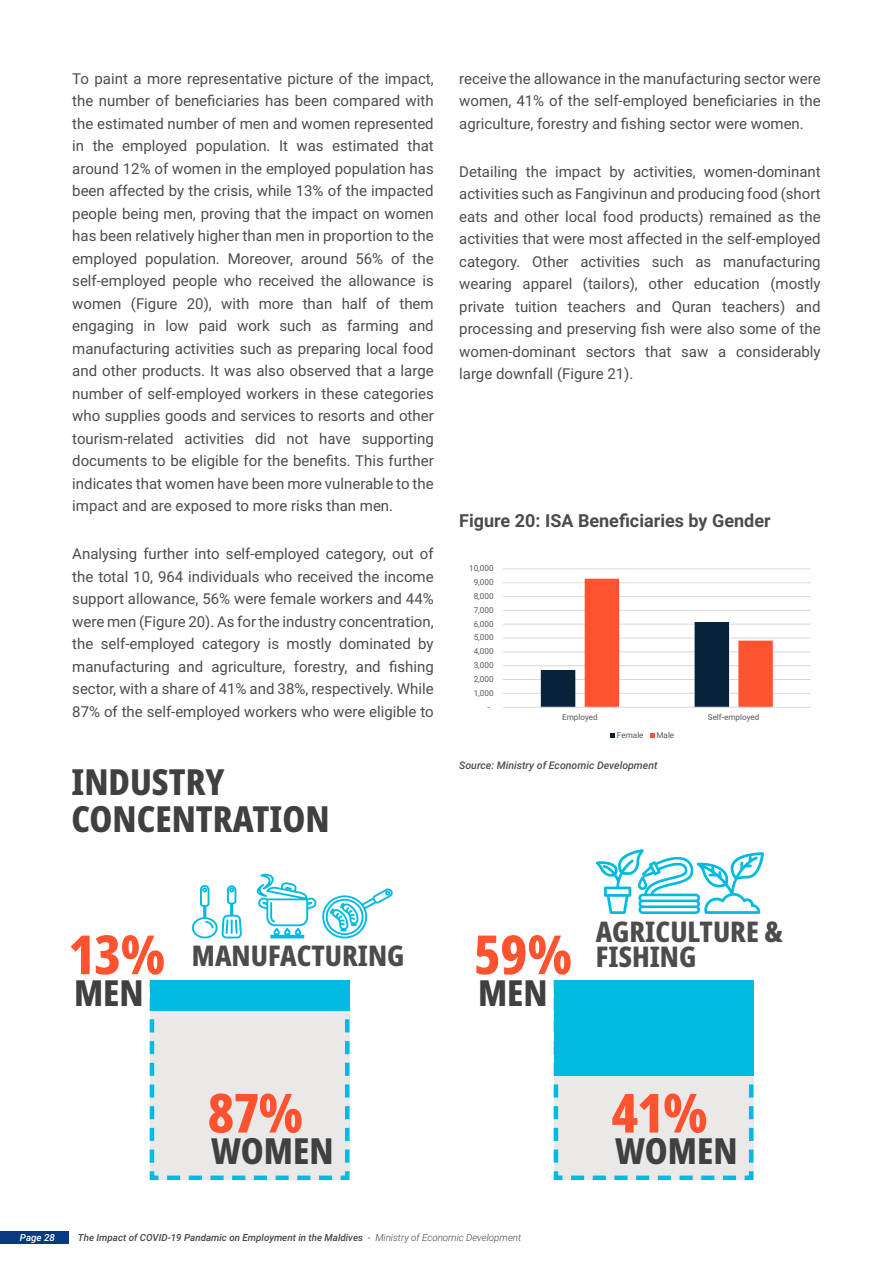
<style>
.page{position:relative;width:893px;height:1263px;background:#fff}
.page>*{position:absolute;margin:0;border:0;box-sizing:border-box;transform-origin:0 0}
.NUMBER{font:800 condensed 54px "Noto Sans Display";color:#ff5330}
.t1{font:800 condensed 36px "Noto Sans Display";color:#404040}
.INFO_TITLE{font:800 condensed 28.5px/25.5px "Noto Sans Display";color:#4b4c4d}
.TABLE_TITLES{font:700 18px "Roboto";color:#4b4c4d}
.BODY_TEXT_BK{font:15px/22.5px "Roboto";color:#4b4c4d;text-align:justify}
.SOURCE{font:italic 500 10.5px "Roboto";color:#4b4c4d}
.t2{font:italic 500 9.75px "Roboto";color:#454545}
.t3{font:italic 500 9.75px "Roboto";color:#fff}
.t4{font:8.1px "Roboto";letter-spacing:.005em;color:#595959}
.s1{font-weight:400}
.s2{font-weight:300}
</style>
<div class="page">
<hr style="left:503px;top:693px;width:308px;height:1px;background:#d9d9d9">
<hr style="left:503px;top:679px;width:308px;height:1px;background:#d9d9d9">
<hr style="left:503px;top:665px;width:308px;height:1px;background:#d9d9d9">
<hr style="left:503px;top:651px;width:308px;height:1px;background:#d9d9d9">
<hr style="left:503px;top:638px;width:308px;height:1px;background:#d9d9d9">
<hr style="left:503px;top:624px;width:308px;height:1px;background:#d9d9d9">
<hr style="left:503px;top:610px;width:308px;height:1px;background:#d9d9d9">
<hr style="left:503px;top:596px;width:308px;height:1px;background:#d9d9d9">
<hr style="left:503px;top:582px;width:308px;height:1px;background:#d9d9d9">
<hr style="left:503px;top:569px;width:308px;height:1px;background:#d9d9d9">
<svg style="left:541px;top:579px;width:232px;height:128px"></svg>
<hr style="left:503px;top:707px;width:308px;height:1px;background:#d9d9d9">
<svg style="left:611px;top:733px;width:4px;height:5px"></svg>
<svg style="left:650px;top:733px;width:5px;height:5px"></svg>
<div style="left:149px;top:980px;width:201px;height:201px;background:#ebe8e8"></div>
<div style="left:150px;top:980px;width:199px;height:31px;background:#00bae2"></div>
<svg style="left:192px;top:885px;width:50px;height:53px"></svg>
<svg style="left:256px;top:874px;width:137px;height:64px"></svg>
<svg style="left:553px;top:980px;width:201px;height:201px;background:#dee5e8"></svg>
<div style="left:554px;top:980px;width:199px;height:96px;background:#00bae2"></div>
<svg style="left:596px;top:849px;width:168px;height:65px"></svg>
<div style="left:0;top:1231px;width:69px;height:12px;background:#083981"></div>
<p class="BODY_TEXT_BK" style="left:72px;top:66px;width:363px">To paint a more representative picture of the impact, the number of beneficiaries has been compared with the estimated number of men and women represented in the employed population. It was estimated that around 12% of women in the employed population has been affected by the crisis, while 13% of the impacted people being men, proving that the impact on women has been relatively higher than men in proportion to the employed population. Moreover, around 56% of the self-employed people who received the allowance is women (Figure 20), with more than half of them engaging in low paid work such as farming and manufacturing activities such as preparing local food and other products. It was also observed that a large number of self-employed workers in these categories who supplies goods and services to resorts and other tourism-related activities did not have supporting documents to be eligible for the benefits. This further indicates that women have been more vulnerable to the impact and are exposed to more risks than men.</p>
<p class="BODY_TEXT_BK" style="left:72px;top:542px;width:363px">Analysing further into self-employed category, out of the total 10, 964 individuals who received the income support allowance, 56% were female workers and 44% were men (Figure 20). As for the industry concentration, the self-employed category is mostly dominated by manufacturing and agriculture, forestry, and fishing sector, with a share of 41% and 38%, respectively. While 87% of the self-employed workers who were eligible to</p>
<h1 class="t1" style="left:72px;top:755px;width:155px">INDUSTRY</h1>
<h1 class="t1" style="left:72px;top:793px;width:260px">CONCENTRATION</h1>
<p class="BODY_TEXT_BK" style="left:459px;top:66px;width:363px">receive the allowance in the manufacturing sector were women, 41% of the self-employed beneficiaries in the agriculture, forestry and fishing sector were women.</p>
<p class="BODY_TEXT_BK" style="left:459px;top:159px;width:363px">Detailing the impact by activities, women-dominant activities such as Fangivinun and producing food (short eats and other local food products) remained as the activities that were most affected in the self-employed category. Other activities such as manufacturing wearing apparel (tailors), other education (mostly private tuition teachers and Quran teachers) and processing and preserving fish were also some of the women-dominant sectors that saw a considerably large downfall (Figure 21).</p>
<p class="TABLE_TITLES" style="left:459px;top:508px;width:313px">Figure 20: ISA Beneficiaries by Gender</p>
<p class="t4" style="left:469px;top:563px;width:26px">10,000</p>
<p class="t4" style="left:474px;top:577px;width:21px">9,000</p>
<p class="t4" style="left:474px;top:590px;width:21px">8,000</p>
<p class="t4" style="left:474px;top:604px;width:21px">7,000</p>
<p class="t4" style="left:474px;top:618px;width:21px">6,000</p>
<p class="t4" style="left:474px;top:632px;width:21px">5,000</p>
<p class="t4" style="left:474px;top:646px;width:21px">4,000</p>
<p class="t4" style="left:474px;top:659px;width:21px">3,000</p>
<p class="t4" style="left:474px;top:673px;width:21px">2,000</p>
<p class="t4" style="left:474px;top:687px;width:21px">1,000</p>
<p class="t4" style="left:487px;top:701px;width:4px">-</p>
<p class="t4" style="left:562px;top:711px;width:37px">Employed</p>
<p class="t4" style="left:708px;top:711px;width:53px">Self-employed</p>
<p class="t4" style="left:617px;top:729px;width:28px">Female</p>
<p class="t4" style="left:656px;top:729px;width:19px">Male</p>
<p class="SOURCE" style="left:459px;top:758px;width:200px">Source: Ministry of Economic Development</p>
<p class="NUMBER" style="left:70px;top:915px;width:96px">13%</p>
<h1 class="t1" style="left:74px;top:966px;width:71px">MEN</h1>
<p class="INFO_TITLE" style="left:192px;top:943px;width:214px">MANUFACTURING</p>
<p class="NUMBER" style="left:207px;top:1073px;width:97px">87%</p>
<h1 class="t1" style="left:211px;top:1125px;width:124px">WOMEN</h1>
<p class="NUMBER" style="left:474px;top:915px;width:99px">59%</p>
<h1 class="t1" style="left:478px;top:966px;width:71px">MEN</h1>
<p class="INFO_TITLE" style="left:596px;top:919px;width:188px">AGRICULTURE &amp;<br>FISHING</p>
<p class="NUMBER" style="left:611px;top:1073px;width:98px">41%</p>
<h1 class="t1" style="left:615px;top:1125px;width:124px">WOMEN</h1>
<p class="t3" style="left:20px;top:1230px;width:36px">Page 28</p>
<p class="t2" style="left:78px;top:1230px;width:445px">The Impact of COVID-19 Pandamic on Employment in the Maldives <span class="s1">-</span> <span class="s2">Ministry of Economic Development</span></p>
</div>
